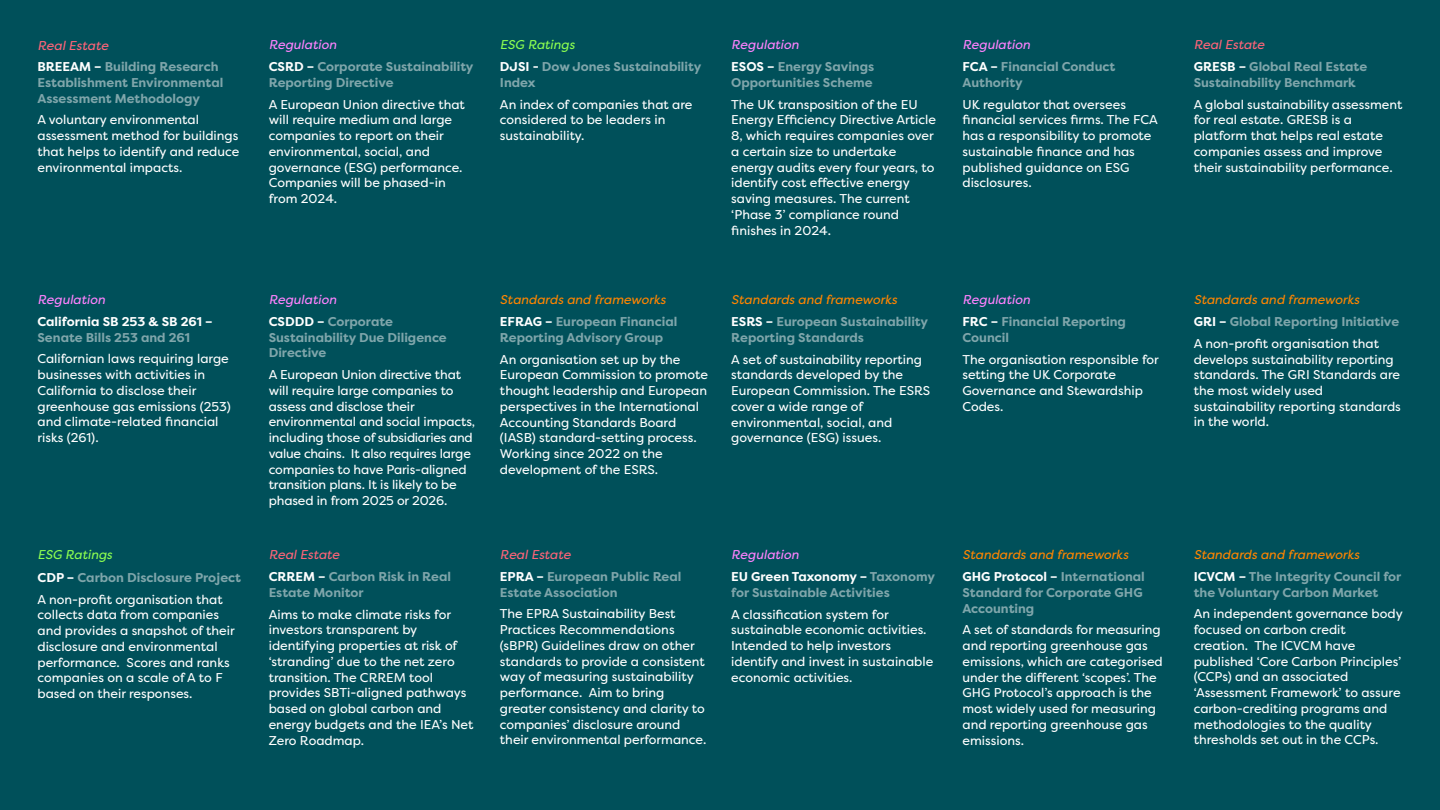
<style>
.page{position:relative;width:1440px;height:810px;background:#00505a}
.page>*{position:absolute;margin:0;border:0;box-sizing:border-box;transform-origin:0 0}
.t1{font:12.75px/15.8px "Filson Pro";color:#fff}
.t2{font:700 12.75px/21.8px "Filson Pro";color:#80a6ab}
.t3{font:italic 12.75px/21.8px "Filson Pro";color:#ff8500}
.t4{font:700 12.75px/21.8px "Filson Pro";color:#fff}
.t5{font:italic 12.75px/21.8px "Filson Pro";color:#ff82ff}
.s1{font-weight:400;font-style:italic;color:#ff6478}
.s2{color:#fff}
.s3{font-style:italic;color:#8cff50}
.s4{font-weight:700}
.s5{font-weight:700;color:#80a6ab}
.s6{font-weight:400;font-style:italic;color:#ff82ff}
.s7{font-weight:700;font-style:normal;color:#fff}
.s8{font-weight:700;font-style:normal;color:#80a6ab}
.s9{font-weight:400;font-style:italic;color:#8cff50}
.s10{color:#80a6ab}
.s11{font-style:italic;color:#ff8500}
</style>
<div class="page">
<p class="t2" style="left:38px;top:34px;width:183px"><span class="s1">Real Estate<br></span><span class="s2">BREEAM –</span> Building Research</p>
<p class="t2" style="left:38px;top:75px;width:187px;line-height:15.8px">Establishment Environmental<br>Assessment Methodology</p>
<p class="t1" style="left:38px;top:112px;width:203px">A voluntary environmental assessment method for buildings that helps to identify and reduce environmental impacts.</p>
<p class="t5" style="left:37px;top:289px;width:69px">Regulation</p>
<p class="t4" style="left:37px;top:311px;width:177px">California SB 253 &amp; SB 261 –</p>
<p class="t2" style="left:37px;top:327px;width:154px">Senate Bills 253 and 261</p>
<p class="t1" style="left:37px;top:351px;width:195px">Californian laws requiring large businesses with activities in<br>California to disclose their greenhouse gas emissions (253) and climate-related financial risks (261).</p>
<p class="t1" style="left:38px;top:544px;width:205px;line-height:22.1px"><span class="s3">ESG Ratings<br></span><span class="s4">CDP –</span> <span class="s5">Carbon Disclosure Project<br></span>A non-profit organisation that</p>
<p class="t1" style="left:38px;top:607px;width:199px">collects data from companies and provides a snapshot of their disclosure and environmental performance. Scores and ranks companies on a scale of A to F based on their responses.</p>
<p class="t2" style="left:269px;top:34px;width:206px"><span class="s6">Regulation<br></span><span class="s2">CSRD –</span> Corporate Sustainability</p>
<p class="t2" style="left:269px;top:72px;width:126px">Reporting Directive</p>
<p class="t1" style="left:269px;top:96px;width:198px">A European Union directive that will require medium and large companies to report on their environmental, social, and governance (ESG) performance.<br>Companies will be phased-in from 2024.</p>
<p class="t5" style="left:269px;top:289px;width:126px">Regulation<br><span class="s7">CSDDD –</span> <span class="s8">Corporate</span></p>
<p class="t2" style="left:269px;top:330px;width:180px;line-height:15.8px">Sustainability Due Diligence<br>Directive</p>
<p class="t1" style="left:269px;top:367px;width:208px">A European Union directive that will require large companies to assess and disclose their environmental and social impacts, including those of subsidiaries and value chains. It also requires large companies to have Paris-aligned transition plans. It is likely to be phased in from 2025 or 2026.</p>
<p class="t2" style="left:269px;top:544px;width:184px"><span class="s1">Real Estate<br></span><span class="s2">CRREM –</span> Carbon Risk in Real</p>
<p class="t2" style="left:269px;top:582px;width:96px">Estate Monitor</p>
<p class="t1" style="left:269px;top:606px;width:206px">Aims to make climate risks for investors transparent by identifying properties at risk of ‘stranding’ due to the net zero transition. The CRREM tool provides SBTi-aligned pathways based on global carbon and energy budgets and the IEA’s Net<br>Zero Roadmap.</p>
<p class="t2" style="left:500px;top:34px;width:203px"><span class="s9">ESG Ratings<br></span><span class="s2">DJSI -</span> Dow Jones Sustainability</p>
<p class="t2" style="left:500px;top:72px;width:37px">Index</p>
<p class="t1" style="left:500px;top:96px;width:194px">An index of companies that are considered to be leaders in sustainability.</p>
<p class="t2" style="left:731px;top:34px;width:145px"><span class="s6">Regulation<br></span><span class="s2">ESOS –</span> Energy Savings</p>
<p class="t2" style="left:731px;top:72px;width:143px">Opportunities Scheme</p>
<p class="t1" style="left:731px;top:96px;width:206px">The UK transposition of the EU<br>Energy Efficiency Directive Article<br>8, which requires companies over a certain size to undertake energy audits every four years, to identify cost effective energy saving measures. The current ‘Phase 3’ compliance round finishes in 2024.</p>
<p class="t3" style="left:500px;top:289px;width:179px">Standards and frameworks<br><span class="s7">EFRAG –</span> <span class="s8">European Financial</span></p>
<p class="t2" style="left:500px;top:327px;width:165px">Reporting Advisory Group</p>
<p class="t1" style="left:500px;top:351px;width:209px">An organisation set up by the<br>European Commission to promote thought leadership and European perspectives in the International<br>Accounting Standards Board (IASB) standard-setting process.<br>Working since 2022 on the development of the ESRS.</p>
<p class="t3" style="left:731px;top:289px;width:198px">Standards and frameworks<br><span class="s7">ESRS –</span> <span class="s8">European Sustainability</span></p>
<p class="t2" style="left:731px;top:327px;width:134px">Reporting Standards</p>
<p class="t1" style="left:731px;top:351px;width:201px">A set of sustainability reporting standards developed by the<br>European Commission. The ESRS cover a wide range of environmental, social, and governance (ESG) issues.</p>
<p class="t2" style="left:500px;top:544px;width:183px"><span class="s1">Real Estate<br></span><span class="s2">EPRA –</span> European Public Real</p>
<p class="t2" style="left:500px;top:582px;width:119px">Estate Association</p>
<p class="t1" style="left:500px;top:606px;width:208px">The EPRA Sustainability Best<br>Practices Recommendations (sBPR) Guidelines draw on other standards to provide a consistent way of measuring sustainability performance. Aim to bring greater consistency and clarity to companies’ disclosure around their environmental performance.</p>
<p class="t4" style="left:731px;top:544px;width:205px"><span class="s6">Regulation<br></span>EU Green Taxonomy – <span class="s10">Taxonomy</span></p>
<p class="t2" style="left:731px;top:582px;width:160px">for Sustainable Activities</p>
<p class="t1" style="left:731px;top:606px;width:204px">A classification system for sustainable economic activities.<br>Intended to help investors identify and invest in sustainable economic activities.</p>
<p class="t2" style="left:962px;top:34px;width:154px"><span class="s6">Regulation<br></span><span class="s2">FCA –</span> Financial Conduct</p>
<p class="t2" style="left:962px;top:72px;width:62px">Authority</p>
<p class="t1" style="left:962px;top:96px;width:197px">UK regulator that oversees financial services firms. The FCA has a responsibility to promote sustainable finance and has published guidance on ESG disclosures.</p>
<p class="t2" style="left:962px;top:289px;width:165px"><span class="s6">Regulation<br></span><span class="s2">FRC –</span> Financial Reporting</p>
<p class="t2" style="left:962px;top:327px;width:48px">Council</p>
<p class="t1" style="left:962px;top:351px;width:198px">The organisation responsible for setting the UK Corporate<br>Governance and Stewardship<br>Codes.</p>
<p class="t3" style="left:962px;top:544px;width:184px">Standards and frameworks<br><span class="s7">GHG Protocol –</span> <span class="s8">International</span></p>
<p class="t2" style="left:962px;top:585px;width:182px;line-height:15.8px">Standard for Corporate GHG<br>Accounting</p>
<p class="t1" style="left:962px;top:622px;width:202px">A set of standards for measuring and reporting greenhouse gas emissions, which are categorised under the different ‘scopes’. The<br>GHG Protocol’s approach is the most widely used for measuring and reporting greenhouse gas emissions.</p>
<p class="t2" style="left:1194px;top:34px;width:175px"><span class="s1">Real Estate<br></span><span class="s2">GRESB –</span> Global Real Estate</p>
<p class="t2" style="left:1194px;top:72px;width:164px">Sustainability Benchmark</p>
<p class="t1" style="left:1194px;top:96px;width:210px">A global sustainability assessment for real estate. GRESB is a platform that helps real estate companies assess and improve their sustainability performance.</p>
<p class="t1" style="left:1194px;top:289px;width:207px;line-height:21.8px"><span class="s11">Standards and frameworks<br></span><span class="s4">GRI –</span> <span class="s5">Global Reporting Initiative<br></span>A non-profit organisation that</p>
<p class="t1" style="left:1194px;top:351px;width:209px">develops sustainability reporting standards. The GRI Standards are the most widely used sustainability reporting standards in the world.</p>
<p class="t3" style="left:1194px;top:544px;width:209px">Standards and frameworks<br><span class="s7">ICVCM –</span> <span class="s8">The Integrity Council for</span></p>
<p class="t2" style="left:1194px;top:582px;width:186px">the Voluntary Carbon Market</p>
<p class="t1" style="left:1194px;top:606px;width:211px">An independent governance body focused on carbon credit creation. The ICVCM have published ‘Core Carbon Principles’ (CCPs) and an associated ‘Assessment Framework’ to assure carbon-crediting programs and methodologies to the quality thresholds set out in the CCPs.</p>
</div>
